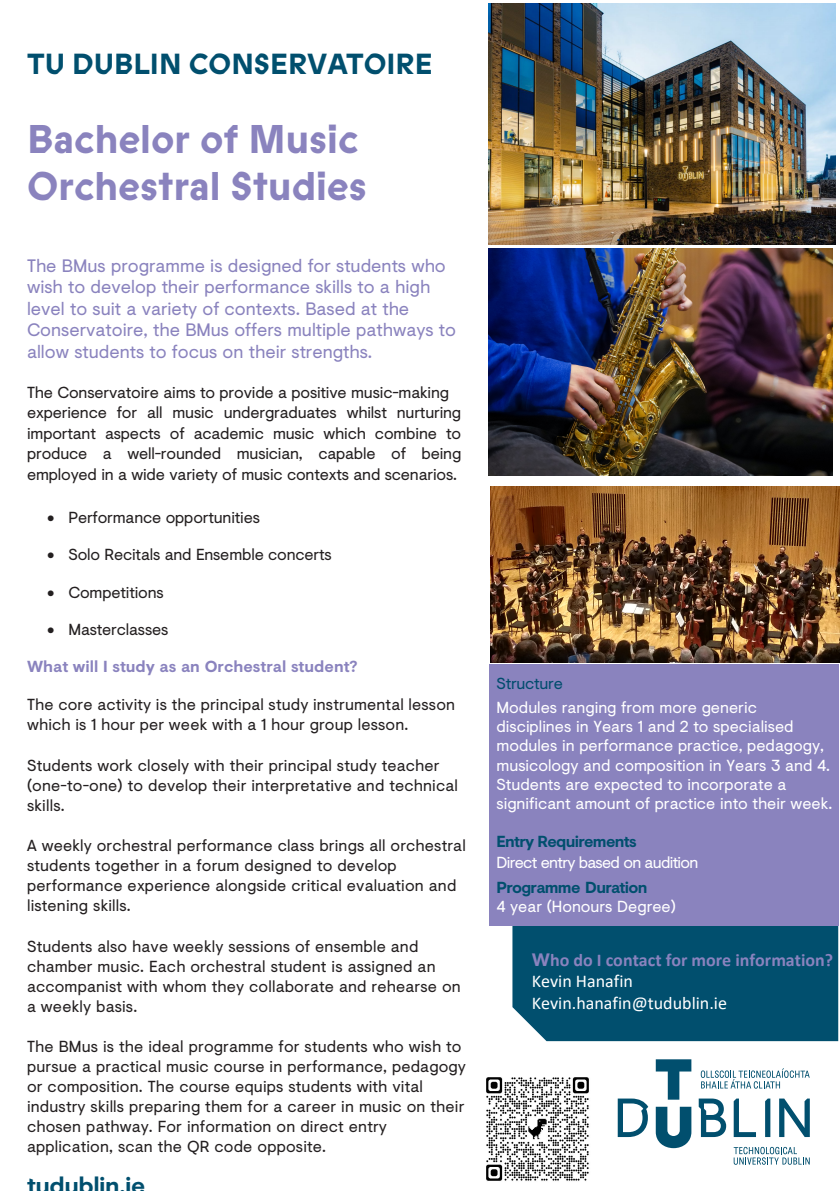
<style>
.page{position:relative;width:840px;height:1191px;background:#fff}
.page>*{position:absolute;margin:0;border:0;box-sizing:border-box;transform-origin:0 0}
.t1{font:700 40px/46px "Prophet";color:#8a83be}
.t2{font:700 29px "Prophet";color:#014f6e}
.t3{font:700 24px "Visuelt";letter-spacing:-.02em;color:#014f6e}
.t4{font:18px/21.6px "Visuelt";color:#8a83be}
.t5{font:18px/21.4px "Calibri";color:#fff}
.t6{font:16px/20px "Visuelt";letter-spacing:.01em;color:#231f20}
.t7{font:16px/20.6px "Visuelt";letter-spacing:-.01em;color:#231f20}
.t8{font:16px/19.2px "Visuelt";color:#fff}
.t9{font:700 16px "Visuelt";color:#8a83be}
.t10{font:700 16px "Visuelt";letter-spacing:-.045em;color:#014f6e}
.t11{font:16px "Visuelt";letter-spacing:-.045em;color:#fff}
.t12{font:16px "Visuelt";letter-spacing:-.015em;color:#004c6d}
.s1{font-family:"Visuelt";font-weight:700;color:#8a83be}
.s2{font-weight:700;color:#8a83be}
</style>
<div class="page">
<div style="left:512px;top:925px;width:325px;height:116px;background:#014f6e"></div>
<div style="left:488px;top:664px;width:349px;height:261px;background:#8a83be"></div>
<svg style="left:700px;top:1068px;width:109px;height:20px"></svg>
<svg style="left:779px;top:1098px;width:30px;height:39px"></svg>
<svg style="left:733px;top:1098px;width:22px;height:39px"></svg>
<svg style="left:765px;top:1098px;width:5px;height:39px"></svg>
<svg style="left:655px;top:1059px;width:36px;height:40px"></svg>
<svg style="left:655px;top:1106px;width:36px;height:42px"></svg>
<svg style="left:698px;top:1098px;width:27px;height:39px"></svg>
<svg style="left:617px;top:1098px;width:31px;height:39px"></svg>
<svg style="left:733px;top:1146px;width:76px;height:18px"></svg>
<img style="left:490px;top:486px;width:349px;height:176px">
<img style="left:488px;top:4px;width:347px;height:241px">
<img style="left:488px;top:249px;width:344px;height:226px">
<img style="left:486px;top:1077px;width:103px;height:104px">
<h2 class="t2" style="left:27px;top:47px;width:407px">TU DUBLIN CONSERVATOIRE</h2>
<h1 class="t1" style="left:27px;top:117px;width:341px">Bachelor of Music<br>Orchestral Studies</h1>
<p class="t4" style="left:27px;top:254px;width:430px">The BMus programme is designed for students who wish to develop their performance skills to a high level to suit a variety of contexts. Based at the Conservatoire, the BMus offers multiple pathways to allow students to focus on their strengths.</p>
<p class="t7" style="left:27px;top:382px;width:435px">The Conservatoire aims to provide a positive music-making experience for all music undergraduates whilst nurturing important aspects of academic music which combine to produce a well-rounded musician, capable of being employed in a wide variety of music contexts and scenarios.</p>
<p class="t7" style="left:47px;top:507px;width:214px">• Performance opportunities</p>
<p class="t7" style="left:47px;top:544px;width:286px">• Solo Recitals and Ensemble concerts</p>
<p class="t7" style="left:47px;top:582px;width:118px">• Competitions</p>
<p class="t7" style="left:47px;top:619px;width:123px">• Masterclasses</p>
<p class="t9" style="left:27px;top:655px;width:332px">What will I study as an Orchestral student?</p>
<p class="t6" style="left:27px;top:695px;width:429px">The core activity is the principal study instrumental lesson which is 1 hour per week with a 1 hour group lesson.</p>
<p class="t6" style="left:27px;top:755px;width:432px">Students work closely with their principal study teacher (one-to-one) to develop their interpretative and technical skills.</p>
<p class="t6" style="left:27px;top:835px;width:440px">A weekly orchestral performance class brings all orchestral students together in a forum designed to develop performance experience alongside critical evaluation and listening skills.</p>
<p class="t6" style="left:27px;top:936px;width:435px">Students also have weekly sessions of ensemble and chamber music. Each orchestral student is assigned an accompanist with whom they collaborate and rehearse on a weekly basis.</p>
<p class="t6" style="left:27px;top:1036px;width:440px">The BMus is the ideal programme for students who wish to pursue a practical music course in performance, pedagogy or composition. The course equips students with vital industry skills preparing them for a career in music on their chosen pathway. For information on direct entry application, scan the QR code opposite.</p>
<h3 class="t3" style="left:27px;top:1168px;width:120px">tudublin ie</h3>
<p class="t12" style="left:496px;top:674px;width:68px">Structure</p>
<p class="t8" style="left:496px;top:698px;width:337px">Modules ranging from more generic disciplines in Years 1 and 2 to specialised modules in performance practice, pedagogy, musicology and composition in Years 3 and 4.<br>Students are expected to incorporate a significant amount of practice into their week.</p>
<p class="t10" style="left:496px;top:829px;width:142px">Entry Requirements</p>
<p class="t11" style="left:496px;top:852px;width:203px">Direct entry based on audition</p>
<p class="t10" style="left:496px;top:876px;width:152px">Programme Duration</p>
<p class="t8" style="left:496px;top:897px;width:181px">4 year (Honours Degree)</p>
<p class="t5" style="left:531px;top:949px;width:303px"><span class="s1">W</span><span class="s2">ho do I contact for more information?<br></span>Kevin Hanafin<br>Kevin.hanafin@tudublin.ie</p>
</div>
